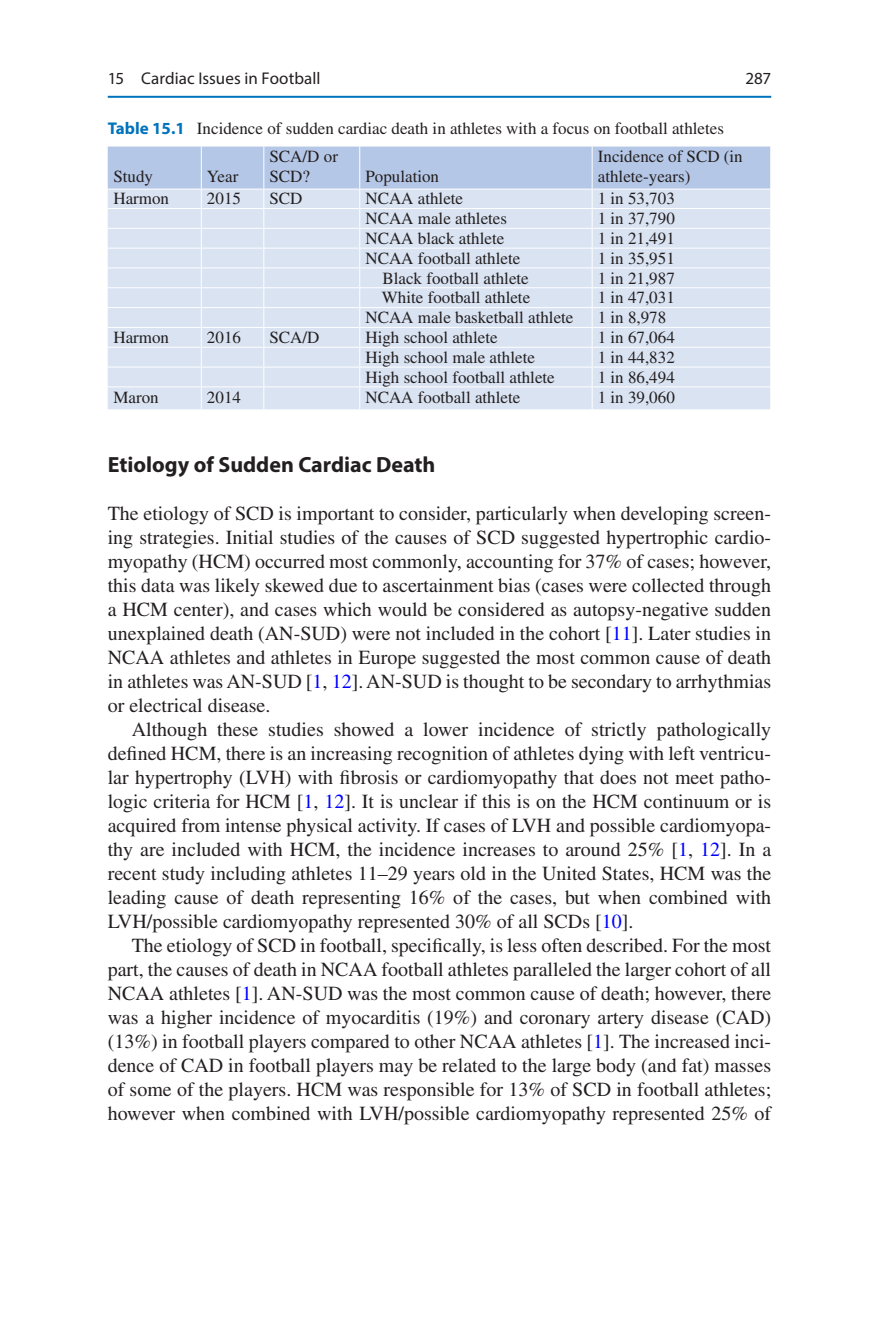
<style>
.page{position:relative;width:879px;height:1333px;background:#fff}
.page>*{position:absolute;margin:0;border:0;box-sizing:border-box;transform-origin:0 0}
.t1{font:700 22px "Myriad Pro";color:#231f20}
.t2{font:20px/24px "Times LT Std";color:#231f20;text-align:justify}
.t3{font:17px/20px "Times LT Std";color:#231f20}
.t4{font:17px "Myriad Pro";letter-spacing:.005em;color:#231f20}
.s1{font-family:"Myriad Pro";font-weight:700;color:#0073bc}
.s2{color:#00f}
</style>
<div class="page">
<svg style="left:108px;top:146px;width:662px;height:263px;background:#d5dff0"></svg>
<hr style="left:108px;top:96px;width:663px;height:2px;background:#0073bc">
<p class="t4" style="left:108px;top:68px;width:214px">15 Cardiac Issues in Football</p>
<p class="t4" style="left:745px;top:68px;width:27px">287</p>
<p class="t3" style="left:108px;top:118px;width:618px"><span class="s1">Table 15.1</span> Incidence of sudden cardiac death in athletes with a focus on football athletes</p>
<p class="t3" style="left:113px;top:167px;width:41px">Study</p>
<p class="t3" style="left:207px;top:166px;width:33px">Year</p>
<p class="t3" style="left:269px;top:146px;width:70px">SCA/D or<br>SCD?</p>
<p class="t3" style="left:598px;top:147px;width:146px">Incidence of SCD (in athlete-years)</p>
<p class="t3" style="left:365px;top:166px;width:75px">Population</p>
<p class="t3" style="left:113px;top:188px;width:57px">Harmon</p>
<p class="t3" style="left:207px;top:188px;width:35px">2015</p>
<p class="t3" style="left:269px;top:188px;width:35px">SCD</p>
<p class="t3" style="left:365px;top:188px;width:99px">NCAA athlete</p>
<p class="t3" style="left:598px;top:188px;width:78px">1 in 53,703</p>
<p class="t3" style="left:365px;top:208px;width:143px">NCAA male athletes</p>
<p class="t3" style="left:598px;top:208px;width:78px">1 in 37,790</p>
<p class="t3" style="left:365px;top:228px;width:140px">NCAA black athlete</p>
<p class="t3" style="left:598px;top:228px;width:78px">1 in 21,491</p>
<p class="t3" style="left:365px;top:248px;width:156px">NCAA football athlete</p>
<p class="t3" style="left:598px;top:248px;width:78px">1 in 35,951</p>
<p class="t3" style="left:382px;top:268px;width:148px">Black football athlete</p>
<p class="t3" style="left:598px;top:268px;width:78px">1 in 21,987</p>
<p class="t3" style="left:382px;top:288px;width:150px">White football athlete</p>
<p class="t3" style="left:598px;top:288px;width:78px">1 in 47,031</p>
<p class="t3" style="left:365px;top:307px;width:210px">NCAA male basketball athlete</p>
<p class="t3" style="left:598px;top:307px;width:70px">1 in 8,978</p>
<p class="t3" style="left:113px;top:327px;width:57px">Harmon</p>
<p class="t3" style="left:207px;top:327px;width:35px">2016</p>
<p class="t3" style="left:269px;top:327px;width:52px">SCA/D</p>
<p class="t3" style="left:365px;top:327px;width:134px">High school athlete</p>
<p class="t3" style="left:598px;top:327px;width:78px">1 in 67,064</p>
<p class="t3" style="left:365px;top:347px;width:171px">High school male athlete</p>
<p class="t3" style="left:598px;top:347px;width:78px">1 in 44,832</p>
<p class="t3" style="left:365px;top:367px;width:191px">High school football athlete</p>
<p class="t3" style="left:598px;top:367px;width:78px">1 in 86,494</p>
<p class="t3" style="left:113px;top:387px;width:47px">Maron</p>
<p class="t3" style="left:207px;top:387px;width:35px">2014</p>
<p class="t3" style="left:365px;top:387px;width:156px">NCAA football athlete</p>
<p class="t3" style="left:598px;top:387px;width:78px">1 in 39,060</p>
<p class="t1" style="left:108px;top:450px;width:329px">Etiology of Sudden Cardiac Death</p>
<p class="t2" style="left:108px;top:501px;width:665px">The etiology of SCD is important to consider, particularly when developing screen&shy;ing strategies. Initial studies of the causes of SCD suggested hypertrophic cardio&shy;myopathy (HCM) occurred most commonly, accounting for 37% of cases; however, this data was likely skewed due to ascertainment bias (cases were collected through a HCM center), and cases which would be considered as autopsy-negative sudden unexplained death (AN-SUD) were not included in the cohort [<span class="s2">11</span>]. Later studies in NCAA athletes and athletes in Europe suggested the most common cause of death in athletes was AN-SUD [<span class="s2">1</span>, <span class="s2">12</span>]. AN-SUD is thought to be secondary to arrhythmias or electrical disease.</p>
<p class="t2" style="left:108px;top:717px;width:665px;text-indent:24px">Although these studies showed a lower incidence of strictly pathologically defined HCM, there is an increasing recognition of athletes dying with left ventricu&shy;lar hypertrophy (LVH) with fibrosis or cardiomyopathy that does not meet patho&shy;logic criteria for HCM [<span class="s2">1</span>, <span class="s2">12</span>]. It is unclear if this is on the HCM continuum or is acquired from intense physical activity. If cases of LVH and possible cardiomyopa&shy;thy are included with HCM, the incidence increases to around 25% [<span class="s2">1</span>, <span class="s2">12</span>]. In a recent study including athletes 11–29 years old in the United States, HCM was the leading cause of death representing 16% of the cases, but when combined with LVH/possible cardiomyopathy represented 30% of all SCDs [<span class="s2">10</span>].</p>
<p class="t2" style="left:108px;top:933px;width:665px;text-indent:24px">The etiology of SCD in football, specifically, is less often described. For the most part, the causes of death in NCAA football athletes paralleled the larger cohort of all NCAA athletes [<span class="s2">1</span>]. AN-SUD was the most common cause of death; however, there was a higher incidence of myocarditis (19%) and coronary artery disease (CAD) (13%) in football players compared to other NCAA athletes [<span class="s2">1</span>]. The increased inci&shy;dence of CAD in football players may be related to the large body (and fat) masses of some of the players. HCM was responsible for 13% of SCD in football athletes; however when combined with LVH/possible cardiomyopathy represented 25% of</p>
</div>
